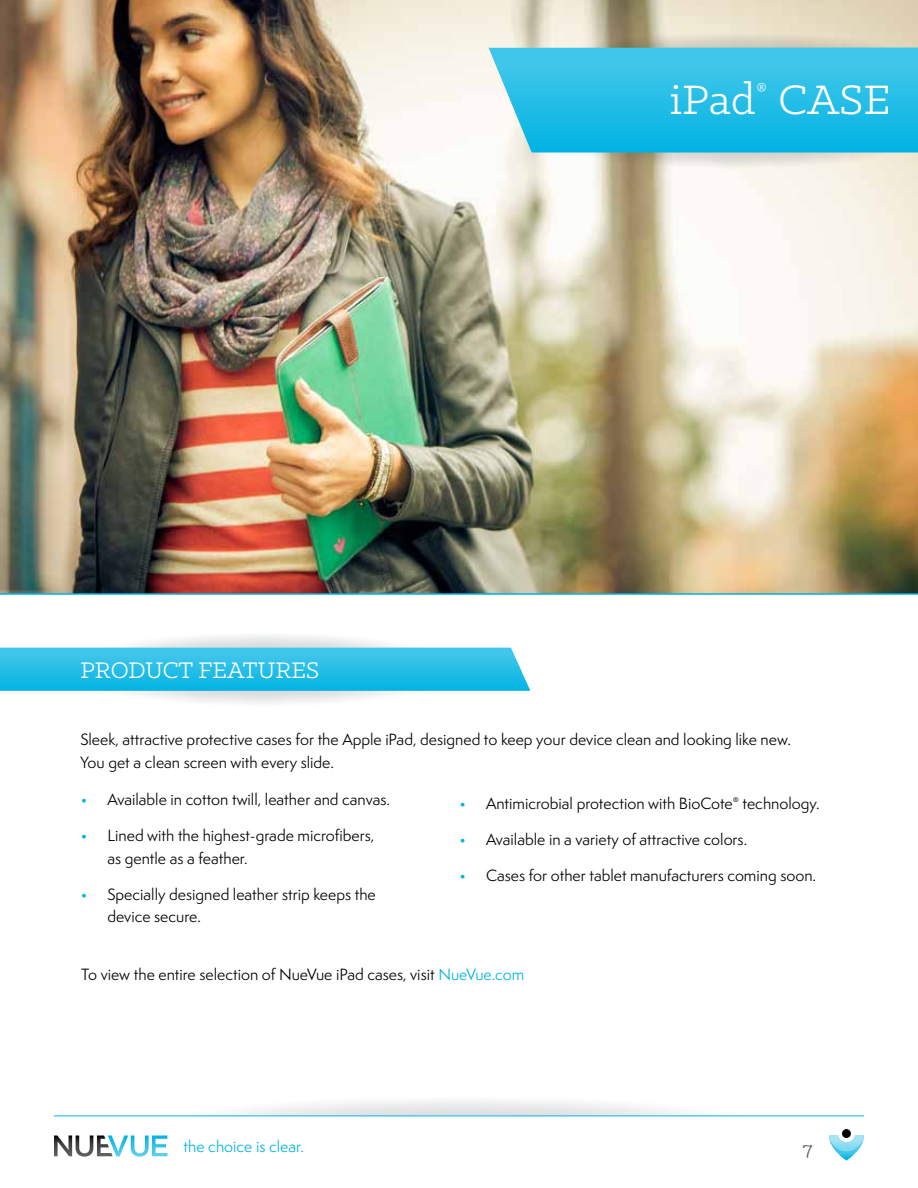
<style>
.page{position:relative;width:918px;height:1188px;background:#fff}
.page>*{position:absolute;margin:0;border:0;box-sizing:border-box;transform-origin:0 0}
.t1{font:46.5px "Klinic Slab";letter-spacing:.01em;color:#fff}
.t2{font:25.5px "Klinic Slab";color:#fff}
.t3{font:21px "Klinic Slab";color:#58595b}
.t4{font:15px/22.5px "Semplicita Pro";color:#000}
.t5{font:15px "Semplicita Pro";color:#00b3e3}
.s1{color:#00b3e3}
</style>
<div class="page">
<svg style="left:0;top:648px;width:530px;height:43px;background:#28bee7"></svg>
<img style="left:0;top:0;width:918px;height:595px">
<svg style="left:54px;top:1136px;width:113px;height:21px"></svg>
<svg style="left:829px;top:1136px;width:35px;height:25px"></svg>
<div style="left:842px;top:1129px;width:9px;height:9px;background:#000;border-radius:50%"></div>
<img style="left:559px;top:153px;width:354px;height:16px">
<img style="left:559px;top:32px;width:354px;height:16px">
<svg style="left:489px;top:48px;width:429px;height:105px;background:#33c1e7"></svg>
<img style="left:168px;top:1100px;width:587px;height:16px">
<hr style="left:54px;top:1116px;width:810px;height:1px;background:#00b3e3">
<h2 class="t2" style="left:80px;top:654px;width:240px">PRODUCT FEATURES</h2>
<h1 class="t1" style="left:670px;top:71px;width:222px">iPad<sup>®</sup> CASE</h1>
<p class="t4" style="left:80px;top:728px;width:712px">Sleek, attractive protective cases for the Apple iPad, designed to keep your device clean and looking like new.<br>You get a clean screen with every slide.</p>
<p class="t4" style="left:80px;top:788px;width:311px"><span class="s1">•</span> Available in cotton twill, leather and canvas.</p>
<p class="t4" style="left:107px;top:824px;width:268px;text-indent:-27px"><span class="s1">•</span> Lined with the highest-grade microfibers, as gentle as a feather.</p>
<p class="t4" style="left:107px;top:882px;width:270px;text-indent:-27px"><span class="s1">•</span> Specially designed leather strip keeps the device secure.</p>
<p class="t4" style="left:459px;top:792px;width:362px"><span class="s1">•</span> Antimicrobial protection with BioCote<sup>®</sup> technology.</p>
<p class="t4" style="left:459px;top:828px;width:290px"><span class="s1">•</span> Available in a variety of attractive colors.</p>
<p class="t4" style="left:459px;top:864px;width:359px"><span class="s1">•</span> Cases for other tablet manufacturers coming soon.</p>
<p class="t4" style="left:81px;top:963px;width:445px">To view the entire selection of NueVue iPad cases, visit <span class="s1">NueVue.com</span></p>
<p class="t5" style="left:184px;top:1136px;width:122px">the choice is clear.</p>
<h3 class="t3" style="left:803px;top:1135px;width:11px">7</h3>
</div>
